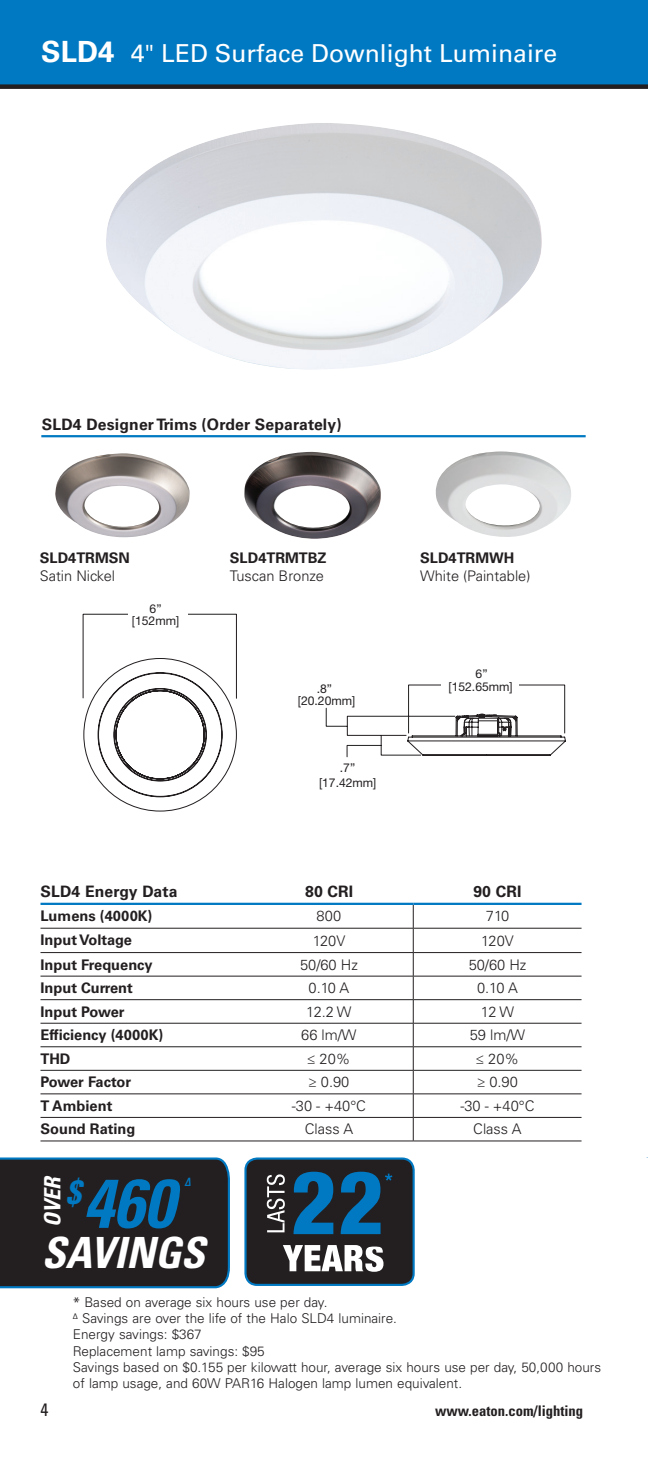
<style>
.page{position:relative;width:648px;height:1458px;background:#fff}
.page>*{position:absolute;margin:0;border:0;box-sizing:border-box;transform-origin:0 0}
.t1{font:italic 700 condensed 68.85px "Univers LT Std";color:#0079c2}
.t2{font:italic 700 condensed 42.98px "Univers LT Std";color:#fff}
.t3{font:italic 700 condensed 33.75px "Univers LT Std";color:#0079c2}
.t4{font:24.75px "Univers LT Std";color:#fff}
.t5{font:italic 700 condensed 22.5px "Univers LT Std";color:#fff}
.t6{font:condensed 18px "Univers LT Std";color:#231f20}
.t7{font:700 15.75px "Univers LT Std";letter-spacing:.01em;color:#231f20}
.t8{font:300 14.62px "Univers LT Std";color:#231f20}
.t9{font:700 14.62px "Univers LT Std";color:#231f20}
.t10{font:700 condensed 14.62px "Univers LT Std";color:#231f20}
.t11{font:700 14.62px "Univers LT Std";letter-spacing:-.02em;color:#231f20}
.t12{font:300 13.5px/16.2px "Univers LT Std";color:#231f20}
.t13{font:12.15px/12.2px "Helvetica Neue LT Std";color:#231f20;text-align:center}
.t14{font:italic 700 condensed 11.7px "Univers LT Std";color:#0079c2}
.s1{font-weight:700;font-size:29.25px}
.s2{font-weight:400}
</style>
<div class="page">
<div style="left:0;top:0;width:648px;height:87px;background:#0079c2"></div>
<div style="left:0;top:84px;width:648px;height:5px;background:#231f20"></div>
<img style="left:106px;top:123px;width:436px;height:247px">
<div style="left:0;top:1157px;width:230px;height:132px;background:#231f20"></div>
<svg style="left:83px;top:658px;width:154px;height:153px"></svg>
<div style="left:83px;top:614px;width:154px;height:85px;border:1px solid #231f20"></div>
<div style="left:128px;top:608px;width:60px;height:13px;background:#fff"></div>
<svg style="left:325px;top:684px;width:241px;height:74px"></svg>
<div style="left:441px;top:682px;width:78px;height:7px;background:#fff"></div>
<img style="left:435px;top:452px;width:136px;height:85px">
<img style="left:55px;top:453px;width:135px;height:84px">
<img style="left:244px;top:452px;width:137px;height:87px">
<hr style="left:41px;top:435px;width:545px;height:2px;background:#0079c2">
<hr style="left:40px;top:903px;width:205px;height:2px;background:#0079c2">
<hr style="left:245px;top:903px;width:168px;height:2px;background:#0079c2">
<hr style="left:413px;top:903px;width:169px;height:2px;background:#0079c2">
<hr style="left:40px;top:928px;width:205px;height:1px;background:#231f20">
<hr style="left:245px;top:928px;width:168px;height:1px;background:#231f20">
<hr style="left:413px;top:928px;width:169px;height:1px;background:#231f20">
<hr style="left:40px;top:952px;width:205px;height:1px;background:#231f20">
<hr style="left:245px;top:952px;width:168px;height:1px;background:#231f20">
<hr style="left:413px;top:952px;width:169px;height:1px;background:#231f20">
<hr style="left:40px;top:976px;width:205px;height:1px;background:#231f20">
<hr style="left:245px;top:976px;width:168px;height:1px;background:#231f20">
<hr style="left:413px;top:976px;width:169px;height:1px;background:#231f20">
<hr style="left:40px;top:999px;width:205px;height:1px;background:#231f20">
<hr style="left:245px;top:999px;width:168px;height:1px;background:#231f20">
<hr style="left:413px;top:999px;width:169px;height:1px;background:#231f20">
<hr style="left:40px;top:1023px;width:205px;height:1px;background:#231f20">
<hr style="left:245px;top:1023px;width:168px;height:1px;background:#231f20">
<hr style="left:413px;top:1023px;width:169px;height:1px;background:#231f20">
<hr style="left:40px;top:1046px;width:205px;height:1px;background:#231f20">
<hr style="left:245px;top:1046px;width:168px;height:1px;background:#231f20">
<hr style="left:413px;top:1046px;width:169px;height:1px;background:#231f20">
<hr style="left:40px;top:1070px;width:205px;height:1px;background:#231f20">
<hr style="left:245px;top:1070px;width:168px;height:1px;background:#231f20">
<hr style="left:413px;top:1070px;width:169px;height:1px;background:#231f20">
<hr style="left:40px;top:1093px;width:205px;height:1px;background:#231f20">
<hr style="left:245px;top:1093px;width:168px;height:1px;background:#231f20">
<hr style="left:413px;top:1093px;width:169px;height:1px;background:#231f20">
<hr style="left:40px;top:1117px;width:205px;height:1px;background:#231f20">
<hr style="left:245px;top:1117px;width:168px;height:1px;background:#231f20">
<hr style="left:413px;top:1117px;width:169px;height:1px;background:#231f20">
<hr style="left:40px;top:1141px;width:205px;height:1px;background:#231f20">
<hr style="left:245px;top:1141px;width:168px;height:1px;background:#231f20">
<hr style="left:413px;top:1141px;width:169px;height:1px;background:#231f20">
<svg style="left:413px;top:905px;width:1px;height:236px"></svg>
<div style="left:246px;top:1159px;width:168px;height:126px;background:#231f20;border-radius:12px"></div>
<div style="left:244px;top:1157px;width:171px;height:129px;border:2px solid #0079c2;border-radius:12px"></div>
<svg style="left:294px;top:1172px;width:39px;height:62px"></svg>
<svg style="left:341px;top:1172px;width:51px;height:62px"></svg>
<svg style="left:283px;top:1245px;width:101px;height:27px"></svg>
<svg style="left:267px;top:1174px;width:18px;height:58px"></svg>
<h3 class="t4" style="left:41px;top:38px;width:518px"><span class="s1">SLD4</span> 4" LED Surface Downlight Luminaire</h3>
<p class="t7" style="left:42px;top:415px;width:301px">SLD4 Designer Trims (Order Separately)</p>
<p class="t9" style="left:40px;top:549px;width:92px">SLD4TRMSN</p>
<p class="t8" style="left:40px;top:567px;width:77px">Satin Nickel</p>
<p class="t13" style="left:132px;top:602px;width:49px">6” [152mm]</p>
<p class="t9" style="left:230px;top:549px;width:98px">SLD4TRMTBZ</p>
<p class="t8" style="left:230px;top:567px;width:95px">Tuscan Bronze</p>
<p class="t13" style="left:298px;top:682px;width:59px">.8” [20.20mm]</p>
<p class="t13" style="left:319px;top:760px;width:59px;line-height:14.8px">.7” [17.42mm]</p>
<p class="t9" style="left:420px;top:549px;width:96px">SLD4TRMWH</p>
<p class="t8" style="left:420px;top:567px;width:112px">White (Paintable)</p>
<p class="t13" style="left:449px;top:667px;width:66px;line-height:13px">6” [152.65mm]</p>
<p class="t7" style="left:40px;top:883px;width:138px">SLD4 Energy Data</p>
<p class="t7" style="left:305px;top:883px;width:50px">80 CRI</p>
<p class="t7" style="left:473px;top:883px;width:50px">90 CRI</p>
<p class="t9" style="left:40px;top:907px;width:113px">Lumens (4000K)</p>
<p class="t8" style="left:317px;top:907px;width:26px">800</p>
<p class="t8" style="left:486px;top:907px;width:25px">710</p>
<p class="t9" style="left:40px;top:932px;width:93px">Input Voltage</p>
<p class="t8" style="left:313px;top:932px;width:34px">120V</p>
<p class="t8" style="left:481px;top:932px;width:34px">120V</p>
<p class="t9" style="left:40px;top:956px;width:114px">Input Frequency</p>
<p class="t8" style="left:300px;top:956px;width:59px">50/60 Hz</p>
<p class="t8" style="left:469px;top:956px;width:59px">50/60 Hz</p>
<p class="t9" style="left:40px;top:979px;width:94px">Input Current</p>
<p class="t8" style="left:309px;top:979px;width:42px">0.10 A</p>
<p class="t8" style="left:477px;top:979px;width:42px">0.10 A</p>
<p class="t9" style="left:40px;top:1003px;width:86px">Input Power</p>
<p class="t8" style="left:306px;top:1003px;width:47px">12.2 W</p>
<p class="t8" style="left:481px;top:1003px;width:35px">12 W</p>
<p class="t9" style="left:40px;top:1027px;width:124px">Efficiency (4000K)</p>
<p class="t8" style="left:301px;top:1026px;width:57px">66 lm/W</p>
<p class="t8" style="left:470px;top:1026px;width:57px">59 lm/W</p>
<p class="t9" style="left:40px;top:1050px;width:32px">THD</p>
<p class="t8" style="left:307px;top:1050px;width:45px">≤ 20%</p>
<p class="t8" style="left:476px;top:1050px;width:45px">≤ 20%</p>
<p class="t11" style="left:40px;top:1074px;width:92px">Power Factor</p>
<p class="t8" style="left:309px;top:1073px;width:42px">≥ 0.90</p>
<p class="t8" style="left:477px;top:1073px;width:42px">≥ 0.90</p>
<p class="t9" style="left:40px;top:1097px;width:73px">T Ambient</p>
<p class="t8" style="left:292px;top:1097px;width:76px">-30 - +40°C</p>
<p class="t8" style="left:460px;top:1097px;width:76px">-30 - +40°C</p>
<p class="t9" style="left:40px;top:1121px;width:97px">Sound Rating</p>
<p class="t8" style="left:305px;top:1120px;width:50px">Class A</p>
<p class="t8" style="left:473px;top:1120px;width:50px">Class A</p>
<h3 class="t5" style="left:39px;top:1227px;width:54px;rotate:-90deg">OVER</h3>
<h3 class="t3" style="left:66px;top:1171px;width:16px">$</h3>
<p class="t14" style="left:184px;top:1175px;width:8px">∆</p>
<h1 class="t1" style="left:83px;top:1161px;width:93px">460</h1>
<h2 class="t2" style="left:42px;top:1226px;width:165px">SAVINGS</h2>
<p class="t12" style="left:73px;top:1294px;width:530px"><span class="s2">*</span> Based on average six hours use per day.<br><sup>∆</sup> Savings are over the life of the Halo SLD4 luminaire.<br>Energy savings: $367<br>Replacement lamp savings: $95<br>Savings based on $0.155 per kilowatt hour, average six hours use per day, 50,000 hours of lamp usage, and 60W PAR16 Halogen lamp lumen equivalent.</p>
<h3 class="t6" style="left:40px;top:1398px;width:9px">4</h3>
<p class="t10" style="left:435px;top:1402px;width:150px">www.eaton.com/lighting</p>
</div>
